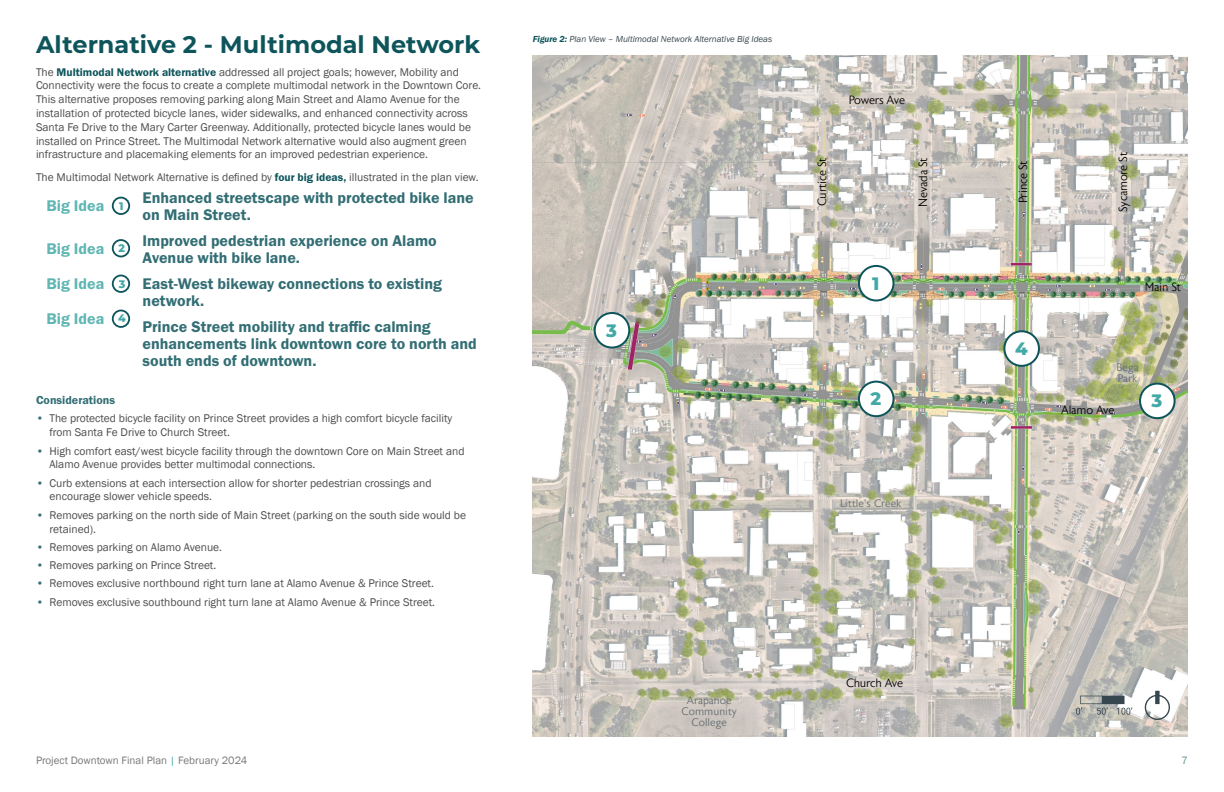
<style>
.page{position:relative;width:1224px;height:792px;background:#fff}
.page>*{position:absolute;margin:0;border:0;box-sizing:border-box;transform-origin:0 0}
.t1{font:700 24px "Montserrat";color:#0e555b}
.t2{font:800 18px "Montserrat";color:#43a9a6}
.t3{font:16px/17px "Franklin Gothic URW Dem";color:#326e74}
.t4{font:16px/35px "Franklin Gothic URW Dem";color:#5fb6b3}
.t5{font:300 12px "Astoria Sans";letter-spacing:-.02em;color:#000}
.t6{font:12px "Franklin Gothic URW Dem";color:#326e74}
.t7{font:11.5px/13.8px "Franklin Gothic";color:#4d4d4f}
.t8{font:300 11px/11px "Astoria Sans";color:#646c70;text-align:center}
.t9{font:11px "Franklin Gothic";color:#77787b}
.t10{font:11px "Franklin Gothic";color:#629194}
.t11{font:italic 9px "Franklin Gothic";color:#37474f}
.s1{font-family:"Franklin Gothic URW Dem";color:#0e555b}
.s2{font-family:"Montserrat";font-weight:800;font-size:11px;color:#43a9a6}
.s3{color:#326e74}
.s4{font-weight:600;color:#0e555b}
.s5{color:#43a9a6}
</style>
<div class="page">
<img style="left:533px;top:56px;width:655px;height:681px">
<div style="left:859px;top:266px;width:35px;height:34px;background:#fff;border-radius:50%"></div>
<div style="left:858px;top:265px;width:37px;height:37px;border:2px solid #0e555b;border-radius:50%"></div>
<div style="left:859px;top:382px;width:35px;height:34px;background:#fff;border-radius:50%"></div>
<div style="left:858px;top:381px;width:37px;height:36px;border:2px solid #0e555b;border-radius:50%"></div>
<div style="left:1004px;top:331px;width:35px;height:35px;background:#fff;border-radius:50%"></div>
<div style="left:1003px;top:330px;width:37px;height:37px;border:2px solid #0e555b;border-radius:50%"></div>
<div style="left:595px;top:313px;width:34px;height:35px;background:#fff;border-radius:50%"></div>
<div style="left:594px;top:312px;width:36px;height:37px;border:2px solid #0e555b;border-radius:50%"></div>
<div style="left:1140px;top:384px;width:35px;height:34px;background:#fff;border-radius:50%"></div>
<div style="left:1139px;top:383px;width:37px;height:36px;border:2px solid #0e555b;border-radius:50%"></div>
<svg style="left:1145px;top:691px;width:25px;height:29px"></svg>
<svg style="left:1076px;top:696px;width:56px;height:19px"></svg>
<div style="left:112px;top:197px;width:18px;height:18px;border:2px solid #0e555b;border-radius:50%"></div>
<div style="left:112px;top:239px;width:18px;height:18px;border:2px solid #0e555b;border-radius:50%"></div>
<div style="left:112px;top:275px;width:18px;height:18px;border:2px solid #0e555b;border-radius:50%"></div>
<div style="left:112px;top:310px;width:18px;height:18px;border:2px solid #0e555b;border-radius:50%"></div>
<h1 class="t1" style="left:36px;top:27px;width:446px">Alternative 2 - Multimodal Network</h1>
<p class="t7" style="left:36px;top:65px;width:447px">The <span class="s1">Multimodal Network alternative</span> addressed all project goals; however, Mobility and Connectivity were the focus to create a complete multimodal network in the Downtown Core.<br>This alternative proposes removing parking along Main Street and Alamo Avenue for the installation of protected bicycle lanes, wider sidewalks, and enhanced connectivity across Santa Fe Drive to the Mary Carter Greenway. Additionally, protected bicycle lanes would be installed on Prince Street. The Multimodal Network alternative would also augment green infrastructure and placemaking elements for an improved pedestrian experience.</p>
<p class="t7" style="left:36px;top:171px;width:443px">The Multimodal Network Alternative is defined by <span class="s1">four big ideas,</span> illustrated in the plan view.</p>
<h3 class="t4" style="left:46px;top:188px;width:79px">Big Idea <span class="s2">1</span></h3>
<h3 class="t4" style="left:46px;top:231px;width:80px">Big Idea <span class="s2">2</span></h3>
<h3 class="t4" style="left:46px;top:266px;width:81px">Big Idea <span class="s2">3<br></span>Big Idea <span class="s2">4</span></h3>
<h3 class="t3" style="left:143px;top:189px;width:333px">Enhanced streetscape with protected bike lane on Main Street.</h3>
<h3 class="t3" style="left:143px;top:232px;width:296px">Improved pedestrian experience on Alamo<br>Avenue with bike lane.</h3>
<h3 class="t3" style="left:143px;top:275px;width:301px">East-West bikeway connections to existing network.</h3>
<h3 class="t3" style="left:143px;top:318px;width:336px">Prince Street mobility and traffic calming enhancements link downtown core to north and south ends of downtown.</h3>
<p class="t6" style="left:36px;top:393px;width:81px">Considerations</p>
<p class="t7" style="left:50px;top:412px;width:404px;text-indent:-14px"><span class="s3">•</span> The protected bicycle facility on Prince Street provides a high comfort bicycle facility from Santa Fe Drive to Church Street.</p>
<p class="t7" style="left:50px;top:444px;width:417px;text-indent:-14px"><span class="s3">•</span> High comfort east/west bicycle facility through the downtown Core on Main Street and<br>Alamo Avenue provides better multimodal connections.</p>
<p class="t7" style="left:50px;top:476px;width:384px;text-indent:-14px"><span class="s3">•</span> Curb extensions at each intersection allow for shorter pedestrian crossings and encourage slower vehicle speeds.</p>
<p class="t7" style="left:50px;top:508px;width:418px;text-indent:-14px"><span class="s3">•</span> Removes parking on the north side of Main Street (parking on the south side would be retained).</p>
<p class="t7" style="left:36px;top:540px;width:188px"><span class="s3">•</span> Removes parking on Alamo Avenue.</p>
<p class="t7" style="left:36px;top:559px;width:182px"><span class="s3">•</span> Removes parking on Prince Street.</p>
<p class="t7" style="left:36px;top:577px;width:400px"><span class="s3">•</span> Removes exclusive northbound right turn lane at Alamo Avenue &amp; Prince Street.</p>
<p class="t7" style="left:36px;top:595px;width:401px"><span class="s3">•</span> Removes exclusive southbound right turn lane at Alamo Avenue &amp; Prince Street.</p>
<p class="t11" style="left:533px;top:34px;width:241px"><span class="s4">Figure 2:</span> Plan View – Multimodal Network Alternative Big Ideas</p>
<h2 class="t2" style="left:606px;top:317px;width:12px">3</h2>
<p class="t5" style="left:849px;top:93px;width:58px">Powers Ave</p>
<p class="t5" style="left:816px;top:206px;width:50px;rotate:-90deg">Curtice St</p>
<p class="t5" style="left:917px;top:207px;width:51px;rotate:-90deg">Nevada St</p>
<p class="t5" style="left:1017px;top:203px;width:44px;rotate:-90deg">Prince St</p>
<p class="t5" style="left:1117px;top:212px;width:62px;rotate:-90deg">Sycamore St</p>
<h2 class="t2" style="left:872px;top:270px;width:9px">1</h2>
<h2 class="t2" style="left:1015px;top:335px;width:14px">4</h2>
<p class="t5" style="left:1145px;top:281px;width:38px">Main St</p>
<h2 class="t2" style="left:871px;top:386px;width:12px">2</h2>
<p class="t8" style="left:840px;top:498px;width:63px">Little's Creek</p>
<p class="t8" style="left:1116px;top:362px;width:24px;text-align:left">Bega<br>Park</p>
<p class="t5" style="left:1061px;top:403px;width:55px">Alamo Ave</p>
<h2 class="t2" style="left:1152px;top:388px;width:12px">3</h2>
<p class="t8" style="left:682px;top:695px;width:57px">Arapahoe<br>Community<br>College</p>
<p class="t5" style="left:846px;top:677px;width:58px">Church Ave</p>
<p class="t9" style="left:36px;top:753px;width:213px">Project Downtown Final Plan <span class="s5">|</span> February 2024</p>
<p class="t10" style="left:1182px;top:753px;width:8px">7</p>
</div>
